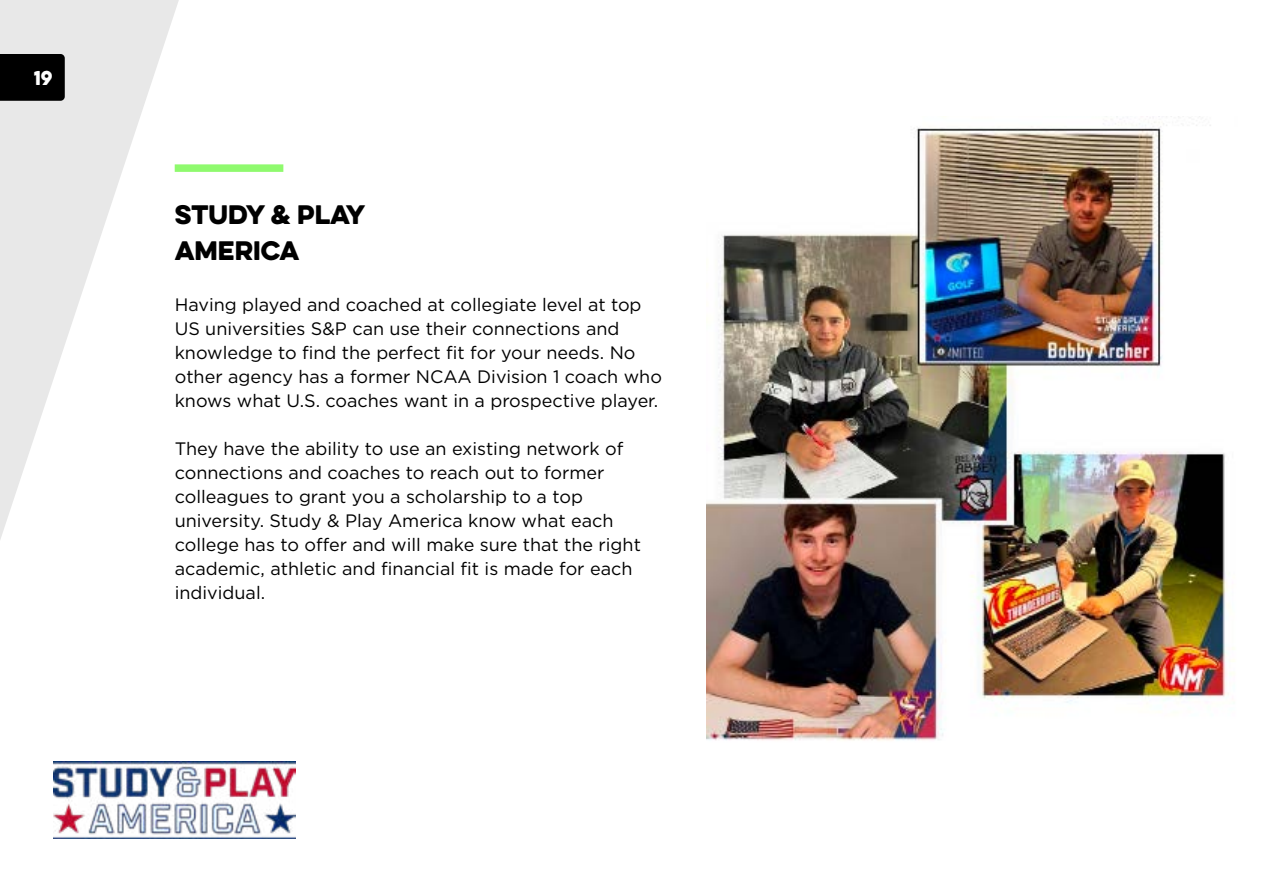
<style>
.page{position:relative;width:1263px;height:893px;background:#fff}
.page>*{position:absolute;margin:0;border:0;box-sizing:border-box;transform-origin:0 0}
.t1{font:24px/36px "Eveleth Clean";color:#000}
.t2{font:18px/24px "Gotham";color:#000}
.t3{font:18px "Eveleth Clean";color:#fff}
</style>
<div class="page">
<div style="left:175px;top:164px;width:108px;height:8px;background:#8ffa6e"></div>
<svg style="left:0;top:0;width:179px;height:540px"></svg>
<img style="left:54px;top:762px;width:242px;height:77px">
<img style="left:706px;top:117px;width:528px;height:624px">
<div style="left:0;top:54px;width:65px;height:47px;background:#000"></div>
<p class="t3" style="left:34px;top:64px;width:20px">19</p>
<h1 class="t1" style="left:175px;top:196px;width:192px">STUDY &amp; PLAY<br>AMERICA</h1>
<p class="t2" style="left:175px;top:292px;width:489px">Having played and coached at collegiate level at top US universities S&amp;P can use their connections and knowledge to find the perfect fit for your needs. No other agency has a former NCAA Division 1 coach who knows what U.S. coaches want in a prospective player.</p>
<p class="t2" style="left:175px;top:436px;width:468px">They have the ability to use an existing network of connections and coaches to reach out to former colleagues to grant you a scholarship to a top university. Study &amp; Play America know what each college has to offer and will make sure that the right academic, athletic and financial fit is made for each individual.</p>
</div>
